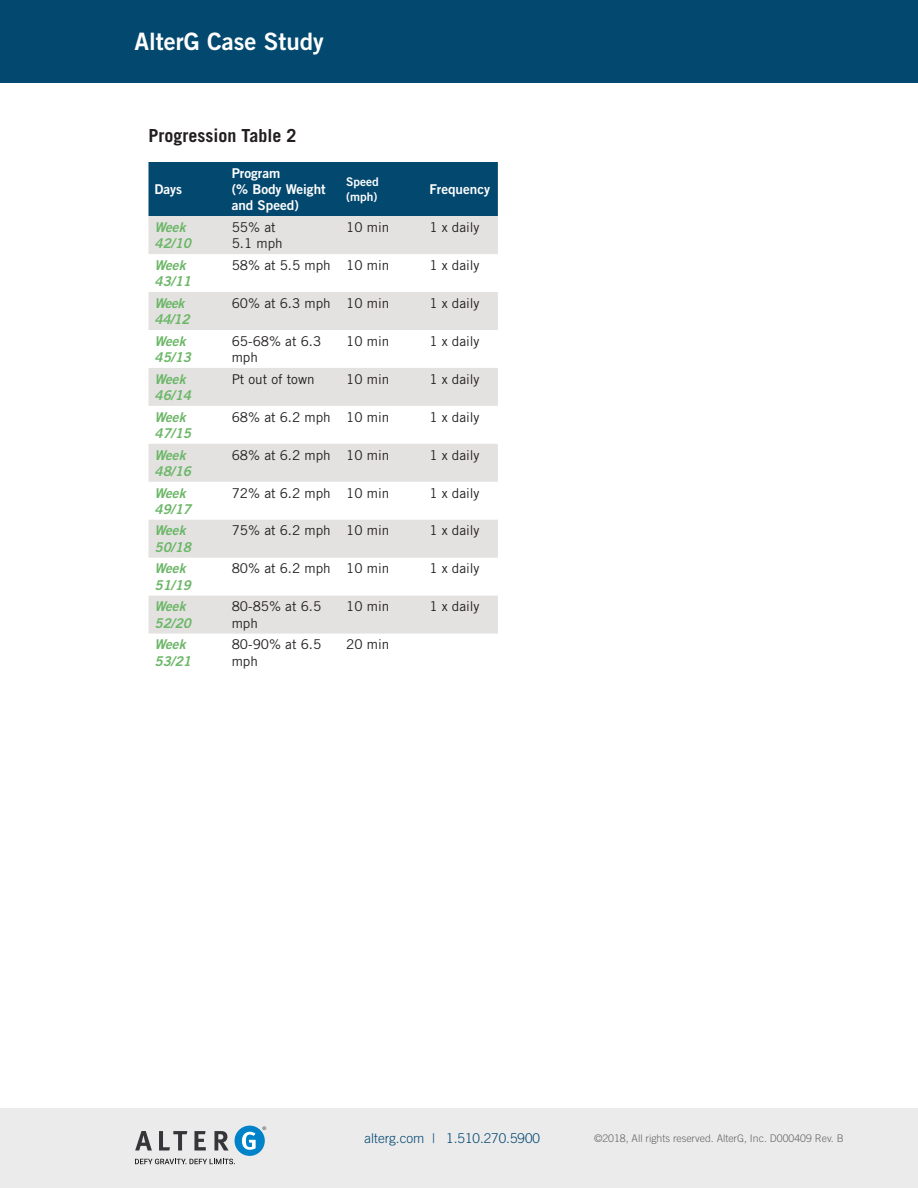
<style>
.page{position:relative;width:918px;height:1188px;background:#fff}
.page>*{position:absolute;margin:0;border:0;box-sizing:border-box;transform-origin:0 0}
.t1{font:24px "Trade Gothic LT Std Bd 2";color:#fff}
.t2{font:700 18px "Trade Gothic LT Std";color:#231f20}
.t3{font:13.5px/16.2px "Trade Gothic LT Std";color:#231f20}
.t4{font:13.5px/16.2px "Trade Gothic LT Std Bd 2 Obl";color:#6bb767}
.t5{font:13.5px/16.2px "Trade Gothic LT Std Bd 2";color:#fff}
.t6{font:300 13.5px "Trade Gothic LT Std";color:#03486f}
.t7{font:12px/14.4px "Trade Gothic LT Std Bd 2";color:#fff}
.t8{font:300 10.5px "Trade Gothic LT Std";color:#666}
</style>
<div class="page">
<div style="left:0;top:1108px;width:918px;height:80px;background:#ebebec"></div>
<svg style="left:135px;top:1131px;width:17px;height:19px"></svg>
<svg style="left:159px;top:1131px;width:28px;height:19px"></svg>
<svg style="left:194px;top:1131px;width:12px;height:19px"></svg>
<svg style="left:214px;top:1131px;width:15px;height:19px"></svg>
<div style="left:235px;top:1126px;width:30px;height:30px;background:#0082c8;border-radius:50%"></div>
<svg style="left:262px;top:1126px;width:4px;height:4px"></svg>
<svg style="left:242px;top:1132px;width:14px;height:18px"></svg>
<svg style="left:135px;top:1159px;width:100px;height:5px"></svg>
<div style="left:0;top:0;width:918px;height:82px;background:#03486f"></div>
<div style="left:148px;top:162px;width:350px;height:54px;background:#03486f"></div>
<svg style="left:148px;top:216px;width:350px;height:418px;fill:#e4e2e1"></svg>
<h1 class="t1" style="left:135px;top:26px;width:191px">AlterG Case Study</h1>
<h2 class="t2" style="left:148px;top:124px;width:150px">Progression Table 2</h2>
<p class="t5" style="left:154px;top:181px;width:29px">Days</p>
<p class="t5" style="left:232px;top:165px;width:95px">Program<br>(% Body Weight and Speed)</p>
<p class="t7" style="left:346px;top:175px;width:34px">Speed (mph)</p>
<p class="t5" style="left:429px;top:181px;width:62px">Frequency</p>
<p class="t4" style="left:154px;top:219px;width:38px">Week<br>42/10</p>
<p class="t3" style="left:232px;top:219px;width:52px">55% at<br>5.1 mph</p>
<p class="t3" style="left:346px;top:219px;width:45px">10 min</p>
<p class="t3" style="left:429px;top:219px;width:52px">1 x daily</p>
<p class="t4" style="left:154px;top:257px;width:38px">Week<br>43/11</p>
<p class="t3" style="left:232px;top:257px;width:159px">58% at 5.5 mph 10 min</p>
<p class="t3" style="left:429px;top:257px;width:52px">1 x daily</p>
<p class="t4" style="left:154px;top:295px;width:37px">Week<br>44/12</p>
<p class="t3" style="left:232px;top:295px;width:159px">60% at 6.3 mph 10 min</p>
<p class="t3" style="left:429px;top:295px;width:52px">1 x daily</p>
<p class="t4" style="left:154px;top:333px;width:38px">Week<br>45/13</p>
<p class="t3" style="left:232px;top:333px;width:91px">65-68% at 6.3 mph</p>
<p class="t3" style="left:346px;top:333px;width:45px">10 min</p>
<p class="t3" style="left:429px;top:333px;width:52px">1 x daily</p>
<p class="t4" style="left:154px;top:371px;width:38px">Week<br>46/14</p>
<p class="t3" style="left:232px;top:371px;width:84px">Pt out of town</p>
<p class="t3" style="left:346px;top:371px;width:45px">10 min</p>
<p class="t3" style="left:429px;top:371px;width:52px">1 x daily</p>
<p class="t4" style="left:154px;top:409px;width:38px">Week<br>47/15</p>
<p class="t3" style="left:232px;top:409px;width:159px">68% at 6.2 mph 10 min</p>
<p class="t3" style="left:429px;top:409px;width:52px">1 x daily</p>
<p class="t4" style="left:154px;top:447px;width:38px">Week<br>48/16</p>
<p class="t3" style="left:232px;top:447px;width:159px">68% at 6.2 mph 10 min</p>
<p class="t3" style="left:429px;top:447px;width:52px">1 x daily</p>
<p class="t4" style="left:154px;top:485px;width:38px">Week<br>49/17</p>
<p class="t3" style="left:232px;top:484px;width:159px">72% at 6.2 mph 10 min</p>
<p class="t3" style="left:429px;top:484px;width:52px">1 x daily</p>
<p class="t4" style="left:154px;top:523px;width:38px">Week<br>50/18</p>
<p class="t3" style="left:232px;top:522px;width:159px">75% at 6.2 mph 10 min</p>
<p class="t3" style="left:429px;top:522px;width:52px">1 x daily</p>
<p class="t4" style="left:154px;top:561px;width:38px">Week<br>51/19</p>
<p class="t3" style="left:232px;top:560px;width:159px">80% at 6.2 mph 10 min</p>
<p class="t3" style="left:429px;top:560px;width:52px">1 x daily</p>
<p class="t4" style="left:154px;top:599px;width:38px">Week<br>52/20</p>
<p class="t3" style="left:232px;top:598px;width:91px">80-85% at 6.5 mph</p>
<p class="t3" style="left:346px;top:598px;width:45px">10 min</p>
<p class="t3" style="left:429px;top:598px;width:52px">1 x daily</p>
<p class="t4" style="left:154px;top:637px;width:38px">Week<br>53/21</p>
<p class="t3" style="left:232px;top:636px;width:91px">80-90% at 6.5 mph</p>
<p class="t3" style="left:346px;top:636px;width:45px">20 min</p>
<p class="t6" style="left:364px;top:1131px;width:177px">alterg.com | 1.510.270.5900</p>
<p class="t8" style="left:594px;top:1132px;width:251px">©2018, All rights reserved. AlterG, Inc. D000409 Rev. B</p>
</div>
